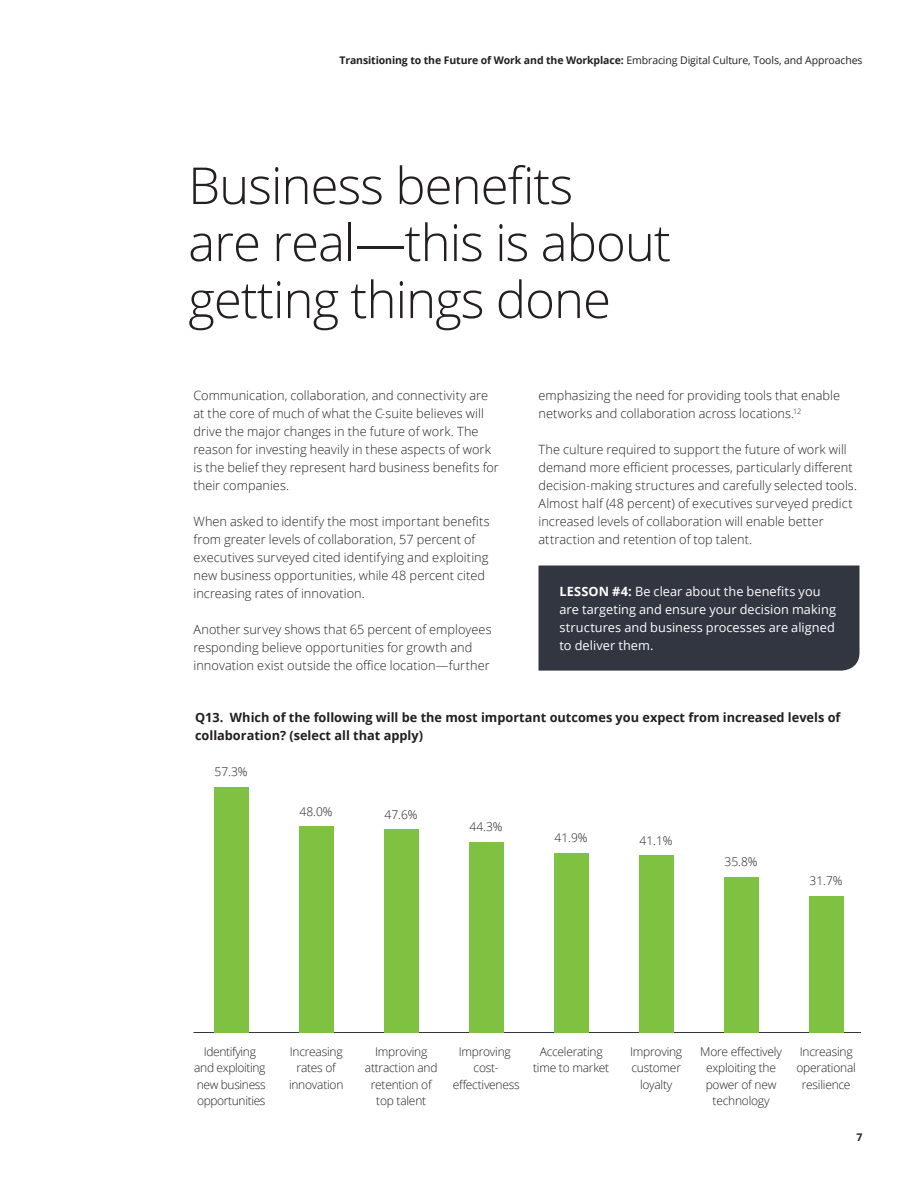
<style>
.page{position:relative;width:918px;height:1188px;background:#fff}
.page>*{position:absolute;margin:0;border:0;box-sizing:border-box;transform-origin:0 0}
.HEADLINE_02{font:300 51px/57px "Open Sans";letter-spacing:-.02em;color:#231f20}
.Body_copy__8_5_12pt{font:300 12.75px/18px "Open Sans";letter-spacing:.005em;color:#231f20}
.PLACEHOLDER{font:12.75px/18px "Open Sans";letter-spacing:.005em;color:#fff}
.t1{font:700 12.75px/18px "Open Sans";color:#231f20}
.t2{font:300 12px/16.5px "Open Sans";letter-spacing:-.02em;color:#231f20;text-align:center}
.t3{font:700 10.5px "Open Sans";letter-spacing:-.01em;color:#231f20}
.s1{font-weight:400}
.s2{font-weight:700}
</style>
<div class="page">
<hr style="left:194px;top:1032px;width:667px;height:1px;background:#323640">
<div style="left:809px;top:896px;width:34px;height:136px;background:#7fc241"></div>
<div style="left:724px;top:877px;width:34px;height:155px;background:#7fc241"></div>
<div style="left:639px;top:855px;width:34px;height:177px;background:#7fc241"></div>
<div style="left:554px;top:853px;width:34px;height:179px;background:#7fc241"></div>
<div style="left:469px;top:842px;width:34px;height:190px;background:#7fc241"></div>
<div style="left:384px;top:829px;width:34px;height:203px;background:#7fc241"></div>
<div style="left:299px;top:826px;width:34px;height:206px;background:#7fc241"></div>
<div style="left:214px;top:787px;width:34px;height:245px;background:#7fc241"></div>
<div style="left:538px;top:566px;width:322px;height:105px;background:#323640"></div>
<p class="t3" style="left:339px;top:53px;width:525px">Transitioning to the Future of Work and the Workplace: <span class="s1">Embracing Digital Culture, Tools, and Approaches</span></p>
<p class="HEADLINE_02" style="left:188px;top:156px;width:484px">Business benefits<br>are real—this is about getting things done</p>
<p class="Body_copy__8_5_12pt" style="left:194px;top:386px;width:307px">Communication, collaboration, and connectivity are at the core of much of what the C-suite believes will drive the major changes in the future of work. The reason for investing heavily in these aspects of work is the belief they represent hard business benefits for their companies.</p>
<p class="Body_copy__8_5_12pt" style="left:194px;top:512px;width:298px">When asked to identify the most important benefits from greater levels of collaboration, 57 percent of executives surveyed cited identifying and exploiting new business opportunities, while 48 percent cited increasing rates of innovation.</p>
<p class="Body_copy__8_5_12pt" style="left:194px;top:620px;width:300px">Another survey shows that 65 percent of employees responding believe opportunities for growth and innovation exist outside the office location—further</p>
<p class="Body_copy__8_5_12pt" style="left:539px;top:386px;width:303px">emphasizing the need for providing tools that enable networks and collaboration across locations.<sup>12</sup></p>
<p class="Body_copy__8_5_12pt" style="left:538px;top:440px;width:320px">The culture required to support the future of work will demand more efficient processes, particularly different decision-making structures and carefully selected tools.<br>Almost half (48 percent) of executives surveyed predict increased levels of collaboration will enable better attraction and retention of top talent.</p>
<p class="PLACEHOLDER" style="left:560px;top:582px;width:278px"><span class="s2">LESSON #4:</span> Be clear about the benefits you are targeting and ensure your decision making structures and business processes are aligned to deliver them.</p>
<p class="t1" style="left:195px;top:708px;width:647px">Q13. Which of the following will be the most important outcomes you expect from increased levels of collaboration? (select all that apply)</p>
<p class="t2" style="left:215px;top:763px;width:35px">57.3%</p>
<p class="t2" style="left:300px;top:803px;width:35px">48.0%</p>
<p class="t2" style="left:385px;top:806px;width:35px">47.6%</p>
<p class="t2" style="left:470px;top:818px;width:35px">44.3%</p>
<p class="t2" style="left:555px;top:829px;width:35px">41.9%</p>
<p class="t2" style="left:640px;top:832px;width:35px">41.1%</p>
<p class="t2" style="left:725px;top:853px;width:35px">35.8%</p>
<p class="t2" style="left:810px;top:872px;width:35px">31.7%</p>
<p class="t2" style="left:194px;top:1043px;width:73px">Identifying and exploiting new business opportunities</p>
<p class="t2" style="left:289px;top:1043px;width:56px">Increasing rates of innovation</p>
<p class="t2" style="left:365px;top:1043px;width:74px">Improving attraction and retention of top talent</p>
<p class="t2" style="left:453px;top:1043px;width:69px">Improving cost&shy;effectiveness</p>
<p class="t2" style="left:533px;top:1043px;width:78px">Accelerating time to market</p>
<p class="t2" style="left:630px;top:1043px;width:54px">Improving customer loyalty</p>
<p class="t2" style="left:700px;top:1043px;width:83px">More effectively exploiting the power of new technology</p>
<p class="t2" style="left:797px;top:1043px;width:61px">Increasing operational resilience</p>
<p class="t3" style="left:857px;top:1129px;width:7px">7</p>
</div>
